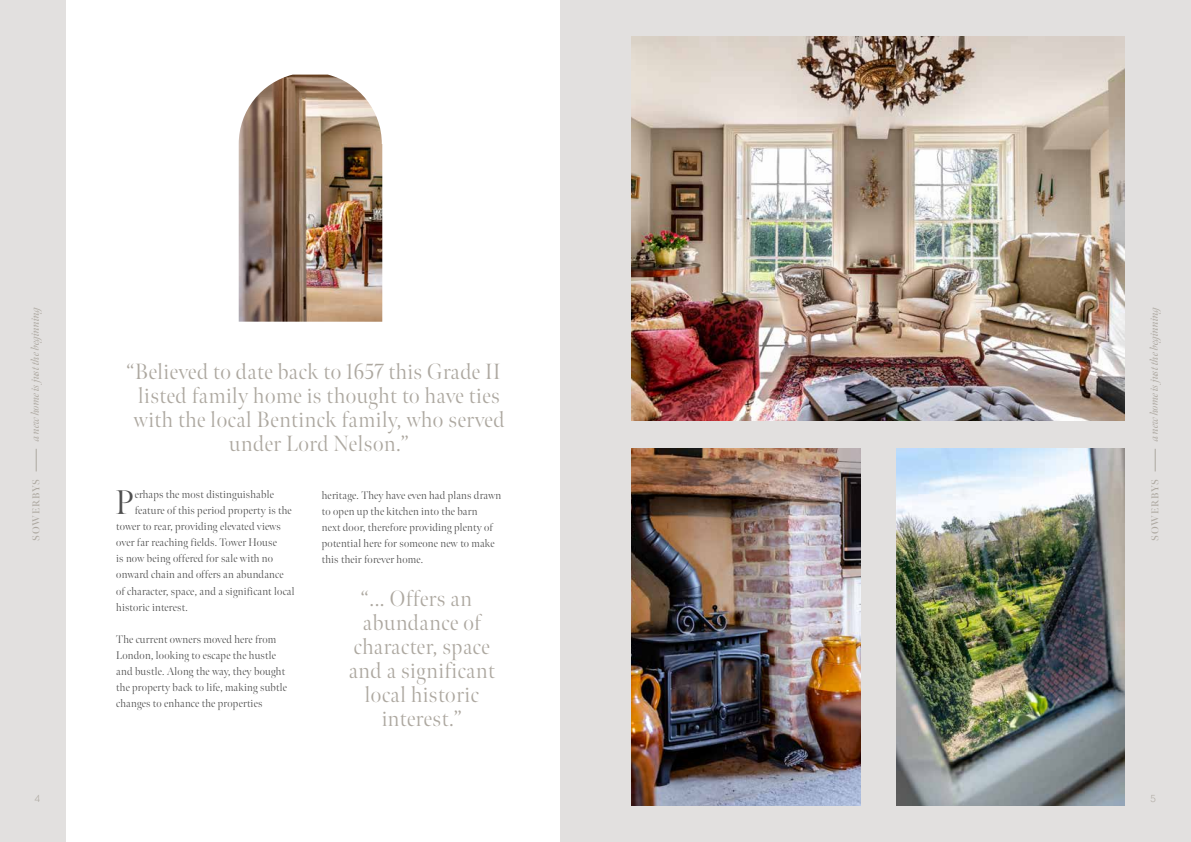
<style>
.page{position:relative;width:1191px;height:842px;background:#fff}
.page>*{position:absolute;margin:0;border:0;box-sizing:border-box;transform-origin:0 0}
.t1{font:300 34px "Meno Banner";color:#4f4f4f}
.t2{font:300 22px/24px "Meno Banner";letter-spacing:.025em;color:#ada8a0;text-align:center}
.t3{font:300 11px/16px "Meno Banner";letter-spacing:.02em;color:#4f4f4f}
.t4{font:italic 11px "Meno Banner";letter-spacing:-.01em;color:#ada8a0}
.t5{font:600 10px "Meno Banner";letter-spacing:.08em;color:#ada8a0}
.t6{font:300 10px "Quasimoda";color:#ada8a0}
</style>
<div class="page">
<div style="left:0;top:0;width:595px;height:842px;background:#e2e0df"></div>
<div style="left:595px;top:0;width:596px;height:842px;background:#e2e0df"></div>
<svg style="left:36px;top:449px;width:1px;height:22px"></svg>
<svg style="left:1155px;top:449px;width:1px;height:22px"></svg>
<div style="left:66px;top:0;width:493px;height:842px;background:#fff"></div>
<img style="left:239px;top:75px;width:143px;height:247px">
<img style="left:631px;top:36px;width:493px;height:385px">
<img style="left:632px;top:449px;width:228px;height:357px">
<img style="left:896px;top:449px;width:228px;height:357px">
<p class="t4" style="left:29px;top:441px;width:138px;rotate:-90deg">a new home is just the beginning</p>
<p class="t4" style="left:1147px;top:441px;width:138px;rotate:-90deg">a new home is just the beginning</p>
<h2 class="t2" style="left:126px;top:359px;width:380px">“Believed to date back to 1657 this Grade II listed family home is thought to have ties with the local Bentinck family, who served under Lord Nelson.”</h2>
<p class="t5" style="left:30px;top:541px;width:63px;rotate:-90deg">SOWERBYS</p>
<p class="t5" style="left:1149px;top:541px;width:63px;rotate:-90deg">SOWERBYS</p>
<h1 class="t1" style="left:116px;top:482px;width:20px">P</h1>
<p class="t3" style="left:135px;top:487px;width:141px">erhaps the most distinguishable</p>
<p class="t3" style="left:322px;top:487px;width:181px">heritage. They have even had plans drawn to open up the kitchen into the barn<br>next door, therefore providing plenty of potential here for someone new to make this their forever home.</p>
<p class="t3" style="left:135px;top:503px;width:158px">feature of this period property is the</p>
<p class="t3" style="left:116px;top:519px;width:166px">tower to rear, providing elevated views</p>
<p class="t3" style="left:116px;top:535px;width:162px">over far reaching fields. Tower House</p>
<p class="t3" style="left:116px;top:551px;width:158px">is now being offered for sale with no</p>
<p class="t3" style="left:116px;top:567px;width:169px">onward chain and offers an abundance</p>
<p class="t3" style="left:116px;top:583px;width:180px">of character, space, and a significant local</p>
<p class="t3" style="left:116px;top:599px;width:73px">historic interest.</p>
<p class="t3" style="left:116px;top:631px;width:172px">The current owners moved here from London, looking to escape the hustle and bustle. Along the way, they bought the property back to life, making subtle changes to enhance the properties</p>
<h2 class="t2" style="left:349px;top:587px;width:148px">“... Offers an abundance of character, space and a significant local historic interest.”</h2>
<p class="t6" style="left:35px;top:791px;width:7px">4</p>
<p class="t6" style="left:1150px;top:791px;width:7px">5</p>
</div>
